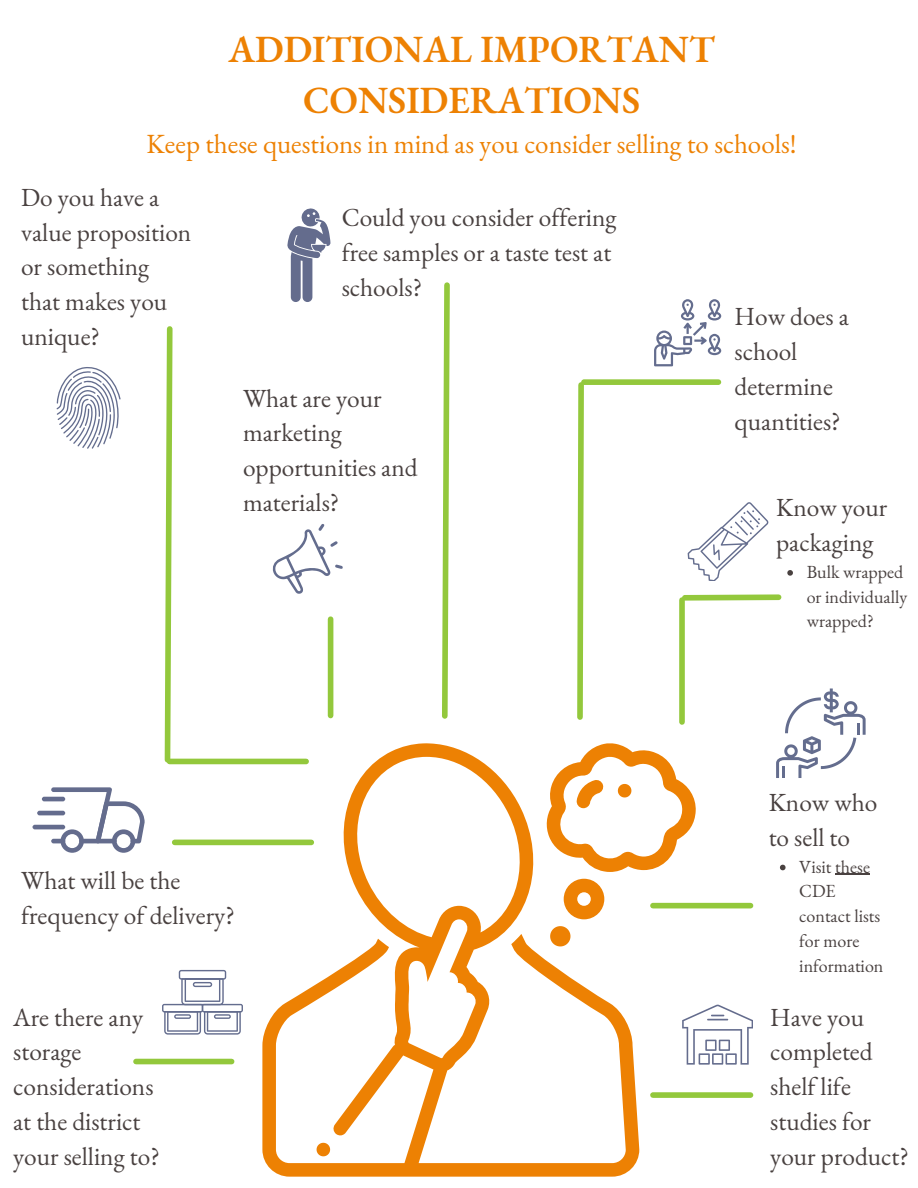
<style>
.page{position:relative;width:918px;height:1188px;background:#fff}
.page>*{position:absolute;margin:0;border:0;box-sizing:border-box;transform-origin:0 0}
.t1{font:600 37.5px/51.8px "EB Garamond";color:#ed8103;text-align:center}
.t2{font:27px "EB Garamond";color:#ed8103}
.t3{font:25.35px/34.8px "EB Garamond";color:#494140}
.t4{font:18px/24.8px "EB Garamond";color:#494140}
</style>
<div class="page">
<svg style="left:577px;top:379px;width:7px;height:341px;background:#a8d363"></svg>
<div style="left:136px;top:1059px;width:96px;height:5px;background:#93c83c"></div>
<svg style="left:442px;top:282px;width:8px;height:437px"></svg>
<div style="left:328px;top:619px;width:5px;height:97px;background:#93c83c"></div>
<svg style="left:679px;top:594px;width:103px;height:7px"></svg>
<div style="left:679px;top:600px;width:6px;height:122px;background:#93c83c"></div>
<div style="left:175px;top:840px;width:136px;height:5px;background:#93c83c"></div>
<svg style="left:688px;top:502px;width:81px;height:79px"></svg>
<svg style="left:654px;top:299px;width:67px;height:67px"></svg>
<div style="left:584px;top:379px;width:134px;height:6px;background:#93c83c"></div>
<svg style="left:272px;top:524px;width:71px;height:70px"></svg>
<svg style="left:776px;top:688px;width:90px;height:90px"></svg>
<svg style="left:262px;top:743px;width:377px;height:434px"></svg>
<svg style="left:317px;top:1143px;width:13px;height:13px"></svg>
<svg style="left:564px;top:879px;width:40px;height:40px"></svg>
<svg style="left:550px;top:926px;width:20px;height:20px"></svg>
<svg style="left:545px;top:743px;width:151px;height:129px"></svg>
<div style="left:653px;top:903px;width:98px;height:5px;background:#93c83c"></div>
<hr style="left:42px;top:797px;width:23px;height:4px;background:#646c8d;border-radius:2px">
<hr style="left:37px;top:811px;width:28px;height:4px;background:#646c8d;border-radius:2px">
<hr style="left:33px;top:825px;width:32px;height:4px;background:#646c8d;border-radius:2px">
<svg style="left:51px;top:787px;width:94px;height:66px"></svg>
<div style="left:653px;top:1092px;width:98px;height:6px;background:#93c83c"></div>
<svg style="left:162px;top:970px;width:81px;height:65px"></svg>
<svg style="left:682px;top:1005px;width:71px;height:59px"></svg>
<svg style="left:164px;top:326px;width:11px;height:439px"></svg>
<svg style="left:57px;top:367px;width:64px;height:82px"></svg>
<svg style="left:287px;top:208px;width:43px;height:94px"></svg>
<svg style="left:787px;top:570px;width:6px;height:6px"></svg>
<svg style="left:780px;top:865px;width:6px;height:5px"></svg>
<hr style="left:835px;top:874px;width:35px;height:1px;background:#494140">
<div style="left:170px;top:759px;width:136px;height:5px;background:#93c83c"></div>
<h1 class="t1" style="left:228px;top:23px;width:488px">ADDITIONAL IMPORTANT<br>CONSIDERATIONS</h1>
<p class="t2" style="left:147px;top:126px;width:652px">Keep these questions in mind as you consider selling to schools!</p>
<p class="t3" style="left:21px;top:179px;width:172px">Do you have a value proposition or something that makes you unique?</p>
<p class="t3" style="left:342px;top:199px;width:276px">Could you consider offering free samples or a taste test at schools?</p>
<p class="t3" style="left:243px;top:380px;width:176px">What are your marketing opportunities and materials?</p>
<h1 class="t3" style="left:21px;top:863px;width:215px">What will be the frequency of delivery?</h1>
<h1 class="t3" style="left:13px;top:999px;width:148px">Are there any storage considerations at the district your selling to?</h1>
<h1 class="t3" style="left:735px;top:299px;width:116px">How does a school determine quantities?</h1>
<p class="t3" style="left:776px;top:490px;width:113px">Know your packaging</p>
<p class="t4" style="left:807px;top:559px;width:102px">Bulk wrapped or individually wrapped?</p>
<h1 class="t3" style="left:769px;top:784px;width:110px">Know who to sell to</h1>
<h1 class="t4" style="left:799px;top:854px;width:86px">Visit these<br>CDE contact lists for more information</h1>
<p class="t3" style="left:770px;top:999px;width:140px">Have you completed shelf life studies for your product?</p>
</div>
